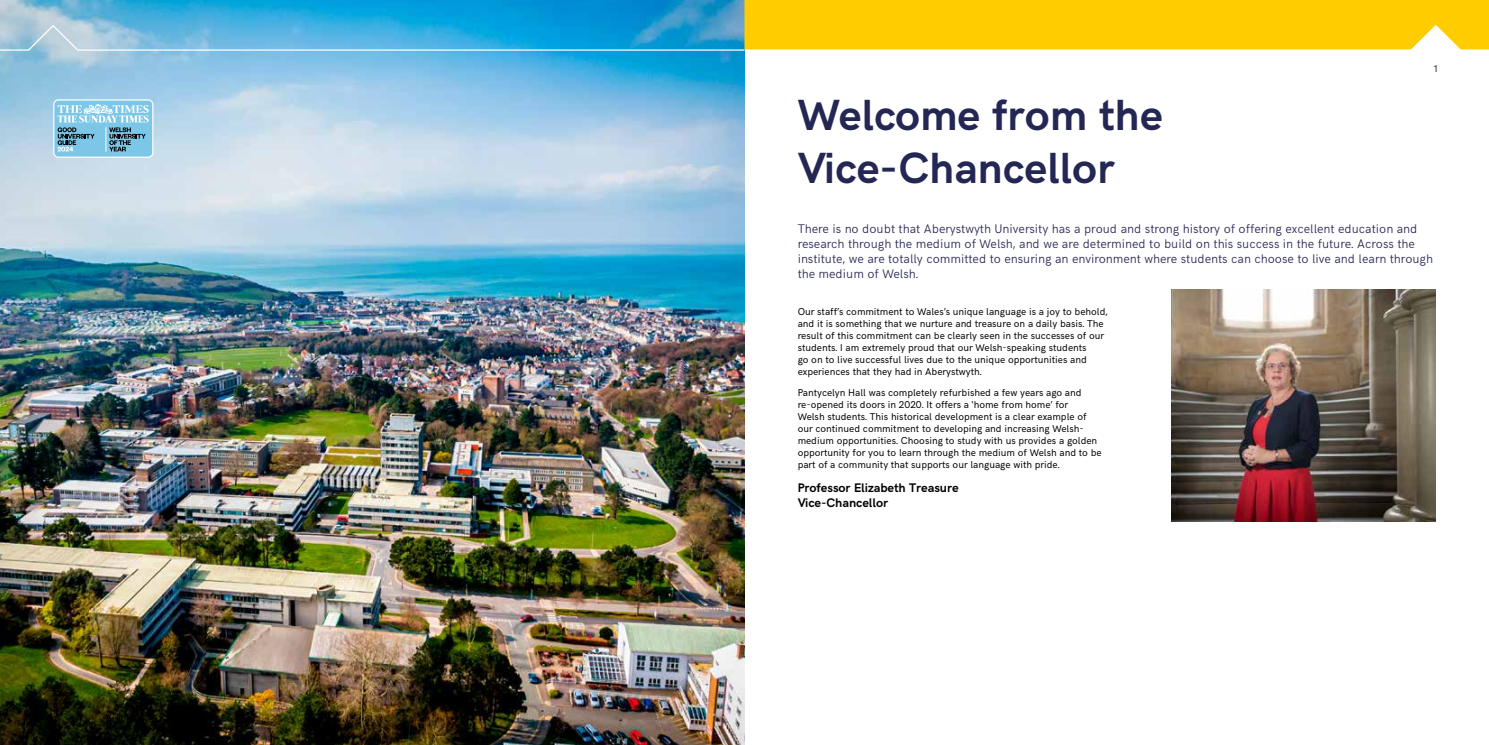
<style>
.page{position:relative;width:1489px;height:745px;background:#fff}
.page>*{position:absolute;margin:0;border:0;box-sizing:border-box;transform-origin:0 0}
.t1{font:700 43.75px/52.5px "HK Grotesk";color:#242753}
.t2{font:300 12.5px/15px "HK Grotesk";color:#242753}
.t3{font:700 12.5px/15px "HK Grotesk";color:#000}
.t4{font:10px/12px "HK Grotesk";color:#000}
.t5{font:10px "HK Grotesk";color:#242753}
</style>
<div class="page">
<img style="left:1171px;top:289px;width:264px;height:232px">
<img style="left:0;top:52px;width:744px;height:692px">
<svg style="left:0;top:0;width:1488px;height:52px;background:#9fbd76"></svg>
<svg style="left:53px;top:99px;width:100px;height:59px;background:#89c1d9"></svg>
<h1 class="t1" style="left:797px;top:85px;width:366px">Welcome from the<br>Vice-Chancellor</h1>
<p class="t5" style="left:1433px;top:61px;width:5px">1</p>
<p class="t2" style="left:797px;top:220px;width:637px">There is no doubt that Aberystwyth University has a proud and strong history of offering excellent education and research through the medium of Welsh, and we are determined to build on this success in the future. Across the institute, we are totally committed to ensuring an environment where students can choose to live and learn through the medium of Welsh.</p>
<p class="t4" style="left:797px;top:304px;width:311px">Our staff’s commitment to Wales’s unique language is a joy to behold, and it is something that we nurture and treasure on a daily basis. The result of this commitment can be clearly seen in the successes of our students. I am extremely proud that our Welsh-speaking students<br>go on to live successful lives due to the unique opportunities and experiences that they had in Aberystwyth.</p>
<p class="t4" style="left:797px;top:385px;width:305px">Pantycelyn Hall was completely refurbished a few years ago and re-opened its doors in 2020. It offers a ‘home from home’ for<br>Welsh students. This historical development is a clear example of our continued commitment to developing and increasing Welsh&shy;medium opportunities. Choosing to study with us provides a golden opportunity for you to learn through the medium of Welsh and to be part of a community that supports our language with pride.</p>
<p class="t3" style="left:797px;top:479px;width:162px">Professor Elizabeth Treasure<br>Vice-Chancellor</p>
</div>
